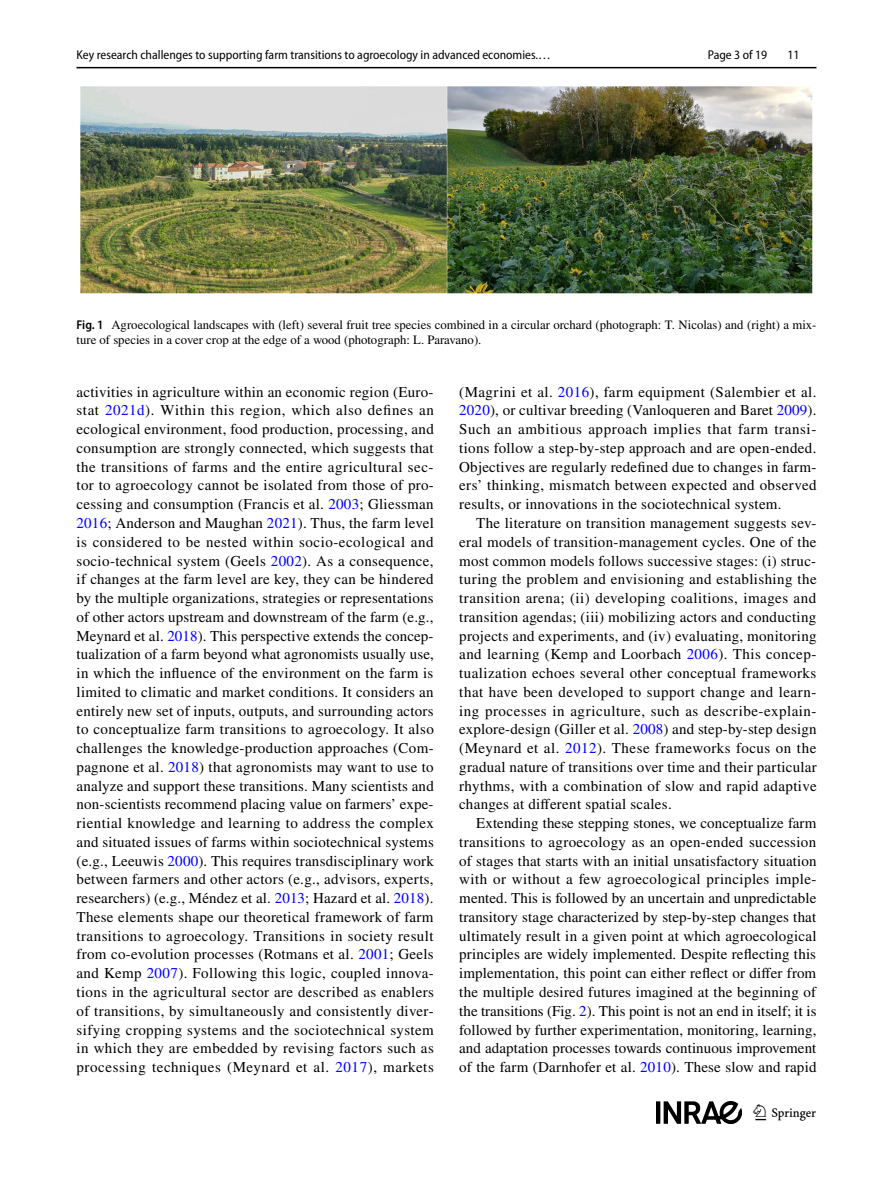
<style>
.page{position:relative;width:893px;height:1187px;background:#fff}
.page>*{position:absolute;margin:0;border:0;box-sizing:border-box;transform-origin:0 0}
.t1{font:22.5px "Springnew Regular 3";color:#000}
.t2{font:15px/18.8px "STIX";letter-spacing:.02em;color:#000;text-align:justify}
.t3{font:12.75px/15px "STIX";color:#000}
.t4{font:12.75px "Myriad Pro Semi Cn 3";color:#000}
.t5{font:semi-condensed 12.75px "Myriad Pro";color:#000}
.s1{font-family:"Myriad Pro";font-weight:600;font-stretch:semi-condensed}
.s2{color:#00f}
</style>
<div class="page">
<hr style="left:77px;top:67px;width:739px;height:1px;background:#000">
<img style="left:656px;top:1101px;width:85px;height:22px">
<img style="left:81px;top:87px;width:731px;height:206px">
<p class="t4" style="left:77px;top:48px;width:476px">Key research challenges to supporting farm transitions to agroecology in advanced economies.…</p>
<p class="t5" style="left:708px;top:48px;width:61px">Page 3 of 19</p>
<p class="t5" style="left:787px;top:48px;width:14px">11</p>
<p class="t3" style="left:77px;top:317px;width:741px"><span class="s1">Fig. 1</span> Agroecological landscapes with (left) several fruit tree species combined in a circular orchard (photograph: T. Nicolas) and (right) a mix&shy;ture of species in a cover crop at the edge of a wood (photograph: L. Paravano).</p>
<p class="t2" style="left:77px;top:383px;width:359px">activities in agriculture within an economic region (Euro&shy;stat <span class="s2">2021d</span>). Within this region, which also defines an ecological environment, food production, processing, and consumption are strongly connected, which suggests that the transitions of farms and the entire agricultural sec&shy;tor to agroecology cannot be isolated from those of pro&shy;cessing and consumption (Francis et al. <span class="s2">2003</span>; Gliessman <span class="s2">2016</span>; Anderson and Maughan <span class="s2">2021</span>). Thus, the farm level is considered to be nested within socio-ecological and socio-technical system (Geels <span class="s2">2002</span>). As a consequence, if changes at the farm level are key, they can be hindered by the multiple organizations, strategies or representations of other actors upstream and downstream of the farm (e.g., Meynard et al. <span class="s2">2018</span>). This perspective extends the concep&shy;tualization of a farm beyond what agronomists usually use, in which the influence of the environment on the farm is limited to climatic and market conditions. It considers an entirely new set of inputs, outputs, and surrounding actors to conceptualize farm transitions to agroecology. It also challenges the knowledge-production approaches (Com&shy;pagnone et al. <span class="s2">2018</span>) that agronomists may want to use to analyze and support these transitions. Many scientists and non-scientists recommend placing value on farmers’ expe&shy;riential knowledge and learning to address the complex and situated issues of farms within sociotechnical systems (e.g., Leeuwis <span class="s2">2000</span>). This requires transdisciplinary work between farmers and other actors (e.g., advisors, experts, researchers) (e.g., Méndez et al. <span class="s2">2013</span>; Hazard et al. <span class="s2">2018</span>).<br>These elements shape our theoretical framework of farm transitions to agroecology. Transitions in society result from co-evolution processes (Rotmans et al. <span class="s2">2001</span>; Geels and Kemp <span class="s2">2007</span>). Following this logic, coupled innova&shy;tions in the agricultural sector are described as enablers of transitions, by simultaneously and consistently diver&shy;sifying cropping systems and the sociotechnical system in which they are embedded by revising factors such as processing techniques (Meynard et al. <span class="s2">2017</span>), markets</p>
<p class="t2" style="left:459px;top:383px;width:359px">(Magrini et al. <span class="s2">2016</span>), farm equipment (Salembier et al.<br><span class="s2">2020</span>), or cultivar breeding (Vanloqueren and Baret <span class="s2">2009</span>).<br>Such an ambitious approach implies that farm transi&shy;tions follow a step-by-step approach and are open-ended.<br>Objectives are regularly redefined due to changes in farm&shy;ers’ thinking, mismatch between expected and observed results, or innovations in the sociotechnical system.</p>
<p class="t2" style="left:459px;top:514px;width:359px;text-indent:17px">The literature on transition management suggests sev&shy;eral models of transition-management cycles. One of the most common models follows successive stages: (i) struc&shy;turing the problem and envisioning and establishing the transition arena; (ii) developing coalitions, images and transition agendas; (iii) mobilizing actors and conducting projects and experiments, and (iv) evaluating, monitoring and learning (Kemp and Loorbach <span class="s2">2006</span>). This concep&shy;tualization echoes several other conceptual frameworks that have been developed to support change and learn&shy;ing processes in agriculture, such as describe-explain&shy;explore-design (Giller et al. <span class="s2">2008</span>) and step-by-step design (Meynard et al. <span class="s2">2012</span>). These frameworks focus on the gradual nature of transitions over time and their particular rhythms, with a combination of slow and rapid adaptive changes at different spatial scales.</p>
<p class="t2" style="left:459px;top:814px;width:359px;text-indent:17px">Extending these stepping stones, we conceptualize farm transitions to agroecology as an open-ended succession of stages that starts with an initial unsatisfactory situation with or without a few agroecological principles imple&shy;mented. This is followed by an uncertain and unpredictable transitory stage characterized by step-by-step changes that ultimately result in a given point at which agroecological principles are widely implemented. Despite reflecting this implementation, this point can either reflect or differ from the multiple desired futures imagined at the beginning of the transitions (Fig. <span class="s2">2</span>). This point is not an end in itself; it is followed by further experimentation, monitoring, learning, and adaptation processes towards continuous improvement of the farm (Darnhofer et al. <span class="s2">2010</span>). These slow and rapid</p>
<h1 class="t1" style="left:755px;top:1104px;width:62px">1 3</h1>
</div>
